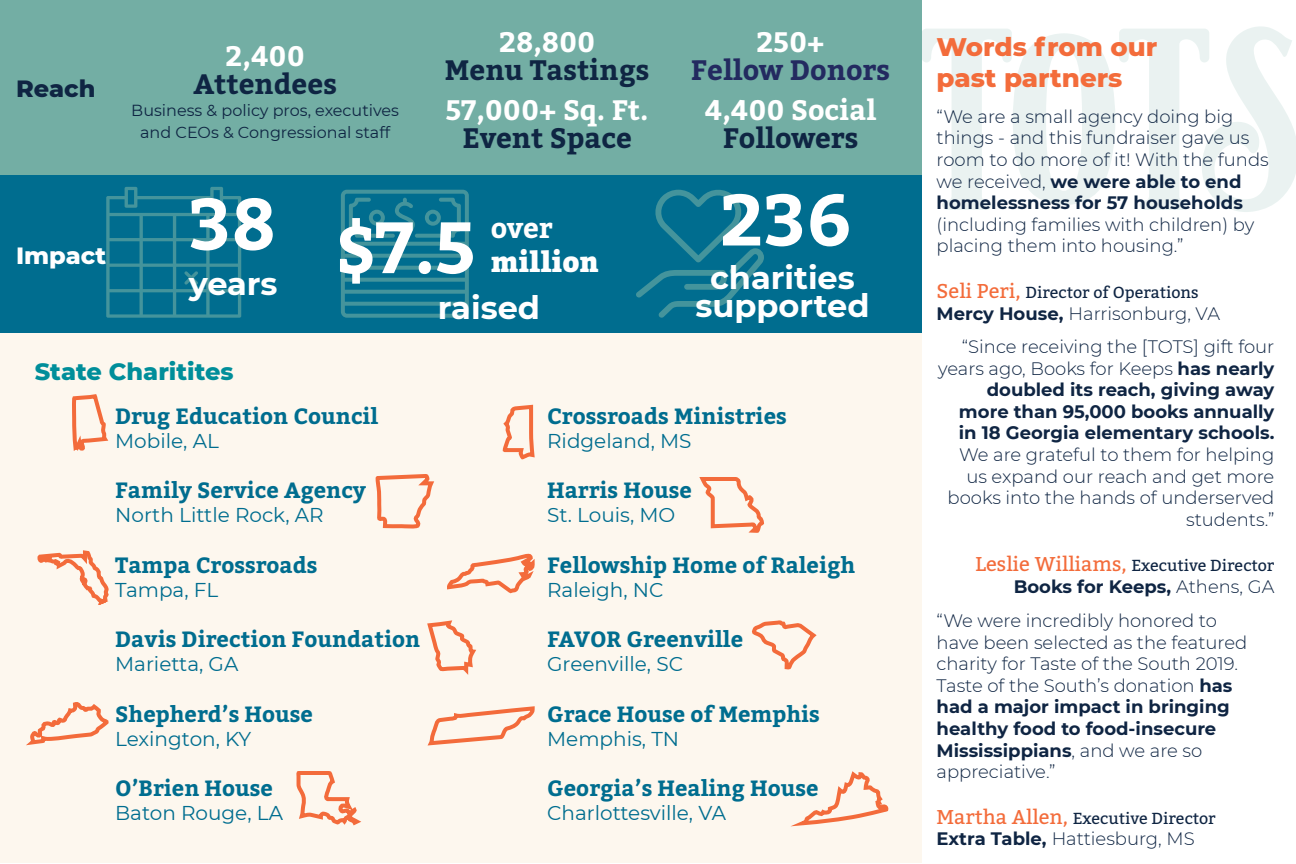
<style>
.page{position:relative;width:1296px;height:864px;background:#fff}
.page>*{position:absolute;margin:0;border:0;box-sizing:border-box;transform-origin:0 0}
.t1{font:700 72px "Bitter";color:#fff}
.t2{font:700 32px/28px "Montserrat";color:#fff;text-align:center}
.t3{font:700 28px "Bitter";color:#fff}
.t4{font:700 28px "Bitter";color:#0f2543}
.t5{font:700 28px "Bitter";color:#232a60}
.t6{font:900 28px "Bitter";color:#fff}
.t7{font:800 26px/31.2px "Montserrat";color:#f36c3b}
.t8{font:800 24px "Montserrat";color:#008e9a}
.t9{font:800 24px "Montserrat";color:#fff}
.t10{font:800 24px "Montserrat";color:#0f2543}
.t11{font:700 22px "Bitter";color:#006d8f}
.t12{font:20px "Montserrat";color:#006d8f}
.t13{font:300 18px/21.6px "Montserrat";color:#0f2543}
.t14{font:700 18px/21.6px "Montserrat";color:#0f2543;text-align:right}
.t15{font:16px "Bitter";color:#0f2543}
.t16{font:16px/22px "Montserrat";color:#0f2543;text-align:center}
.s1{font-weight:700}
.s2{font-size:20px;color:#f36c3b}
.s3{font-weight:300}
</style>
<div class="page">
<div style="left:0;top:332px;width:922px;height:531px;background:#fdf7ee"></div>
<svg style="left:375px;top:474px;width:59px;height:55px"></svg>
<div style="left:0;top:0;width:922px;height:175px;background:#73aea4"></div>
<div style="left:0;top:175px;width:922px;height:157px;background:#006d8f"></div>
<svg style="left:922px;top:26px;width:374px;height:186px"></svg>
<svg style="left:37px;top:550px;width:72px;height:55px"></svg>
<svg style="left:427px;top:620px;width:49px;height:55px"></svg>
<svg style="left:27px;top:702px;width:82px;height:44px"></svg>
<svg style="left:296px;top:771px;width:65px;height:55px"></svg>
<svg style="left:502px;top:404px;width:33px;height:56px"></svg>
<svg style="left:699px;top:477px;width:65px;height:56px"></svg>
<svg style="left:447px;top:553px;width:88px;height:41px"></svg>
<svg style="left:752px;top:620px;width:65px;height:50px"></svg>
<svg style="left:427px;top:706px;width:108px;height:40px"></svg>
<svg style="left:797px;top:771px;width:92px;height:55px"></svg>
<svg style="left:341px;top:190px;width:128px;height:128px"></svg>
<svg style="left:70px;top:187px;width:171px;height:264px"></svg>
<svg style="left:636px;top:189px;width:128px;height:129px"></svg>
<h3 class="t10" style="left:16px;top:71px;width:81px">Reach</h3>
<h3 class="t9" style="left:16px;top:238px;width:92px">Impact</h3>
<h3 class="t3" style="left:226px;top:38px;width:81px">2,400</h3>
<h3 class="t4" style="left:193px;top:66px;width:145px">Attendees</h3>
<p class="t16" style="left:131px;top:99px;width:269px">Business &amp; policy pros, executives and CEOs &amp; Congressional staff</p>
<h3 class="t3" style="left:499px;top:24px;width:98px">28,800</h3>
<h3 class="t4" style="left:445px;top:52px;width:206px">Menu Tastings</h3>
<h3 class="t3" style="left:446px;top:92px;width:204px">57,000+ Sq. Ft.</h3>
<h3 class="t4" style="left:462px;top:120px;width:171px">Event Space</h3>
<h1 class="t1" style="left:189px;top:201px;width:289px">38 $7.5</h1>
<h3 class="t3" style="left:491px;top:210px;width:63px">over</h3>
<h3 class="t6" style="left:491px;top:246px;width:109px">million</h3>
<h2 class="t2" style="left:189px;top:268px;width:90px">years</h2>
<h2 class="t2" style="left:438px;top:292px;width:104px">raised</h2>
<h3 class="t3" style="left:756px;top:24px;width:70px">250+</h3>
<h3 class="t5" style="left:691px;top:52px;width:201px">Fellow Donors</h3>
<h3 class="t3" style="left:705px;top:92px;width:173px">4,400 Social</h3>
<h3 class="t4" style="left:723px;top:120px;width:137px">Followers</h3>
<h1 class="t1" style="left:720px;top:173px;width:133px">236</h1>
<h2 class="t2" style="left:695px;top:262px;width:176px">charities supported</h2>
<h3 class="t8" style="left:35px;top:354px;width:200px">State Charitites</h3>
<p class="t11" style="left:115px;top:402px;width:265px">Drug Education Council</p>
<p class="t12" style="left:115px;top:427px;width:105px">Mobile, AL</p>
<p class="t11" style="left:115px;top:476px;width:252px">Family Service Agency</p>
<p class="t12" style="left:115px;top:502px;width:210px">North Little Rock, AR</p>
<p class="t11" style="left:115px;top:551px;width:204px">Tampa Crossroads</p>
<p class="t12" style="left:115px;top:576px;width:105px">Tampa, FL</p>
<p class="t11" style="left:115px;top:625px;width:307px">Davis Direction Foundation</p>
<p class="t12" style="left:115px;top:650px;width:125px">Marietta, GA</p>
<p class="t11" style="left:115px;top:699px;width:199px">Shepherd’s House</p>
<p class="t12" style="left:115px;top:725px;width:138px">Lexington, KY</p>
<p class="t11" style="left:115px;top:774px;width:159px">O’Brien House</p>
<p class="t12" style="left:115px;top:799px;width:169px">Baton Rouge, LA</p>
<p class="t11" style="left:547px;top:402px;width:241px">Crossroads Ministries</p>
<p class="t12" style="left:547px;top:427px;width:146px">Ridgeland, MS</p>
<p class="t11" style="left:547px;top:476px;width:146px">Harris House</p>
<p class="t12" style="left:547px;top:502px;width:130px">St. Louis, MO</p>
<p class="t11" style="left:547px;top:551px;width:310px">Fellowship Home of Raleigh</p>
<p class="t12" style="left:547px;top:576px;width:118px">Raleigh, NC</p>
<p class="t11" style="left:547px;top:625px;width:197px">FAVOR Greenville</p>
<p class="t12" style="left:547px;top:650px;width:137px">Greenville, SC</p>
<p class="t11" style="left:547px;top:699px;width:274px">Grace House of Memphis</p>
<p class="t12" style="left:547px;top:725px;width:133px">Memphis, TN</p>
<p class="t11" style="left:547px;top:774px;width:273px">Georgia’s Healing House</p>
<p class="t12" style="left:547px;top:799px;width:180px">Charlottesville, VA</p>
<h3 class="t7" style="left:937px;top:30px;width:222px">Words from our past partners</h3>
<p class="t13" style="left:937px;top:105px;width:334px">“We are a small agency doing big things - and this fundraiser gave us room to do more of it! With the funds we received, <span class="s1">we were able to end homelessness for 57 households</span></p>
<p class="t13" style="left:937px;top:213px;width:319px">(including families with children) by placing them into housing.”</p>
<p class="t15" style="left:937px;top:282px;width:264px"><span class="s2">Seli Peri,</span> Director of Operations</p>
<p class="t13" style="left:937px;top:302px;width:285px"><span class="s1">Mercy House,</span> Harrisonburg, VA</p>
<p class="t14" style="left:938px;top:335px;width:338px"><span class="s3">“Since receiving the [TOTS] gift four years ago, Books for Keeps</span> has nearly doubled its reach, giving away more than 95,000 books annually in 18 Georgia elementary schools.</p>
<p class="t13" style="left:948px;top:443px;width:328px;text-align:right">We are grateful to them for helping us expand our reach and get more books into the hands of underserved students.”</p>
<p class="t15" style="left:976px;top:556px;width:300px"><span class="s2">Leslie Williams,</span> Executive Director</p>
<p class="t14" style="left:1014px;top:575px;width:262px">Books for Keeps, <span class="s3">Athens, GA</span></p>
<p class="t13" style="left:937px;top:609px;width:312px">“We were incredibly honored to have been selected as the featured charity for Taste of the South 2019.<br>Taste of the South’s donation <span class="s1">has had a major impact in bringing healthy food to food-insecure<br>Mississippians</span>, and we are so appreciative.”</p>
<p class="t15" style="left:937px;top:808px;width:281px"><span class="s2">Martha Allen,</span> Executive Director</p>
<p class="t13" style="left:937px;top:828px;width:260px"><span class="s1">Extra Table,</span> Hattiesburg, MS</p>
</div>
